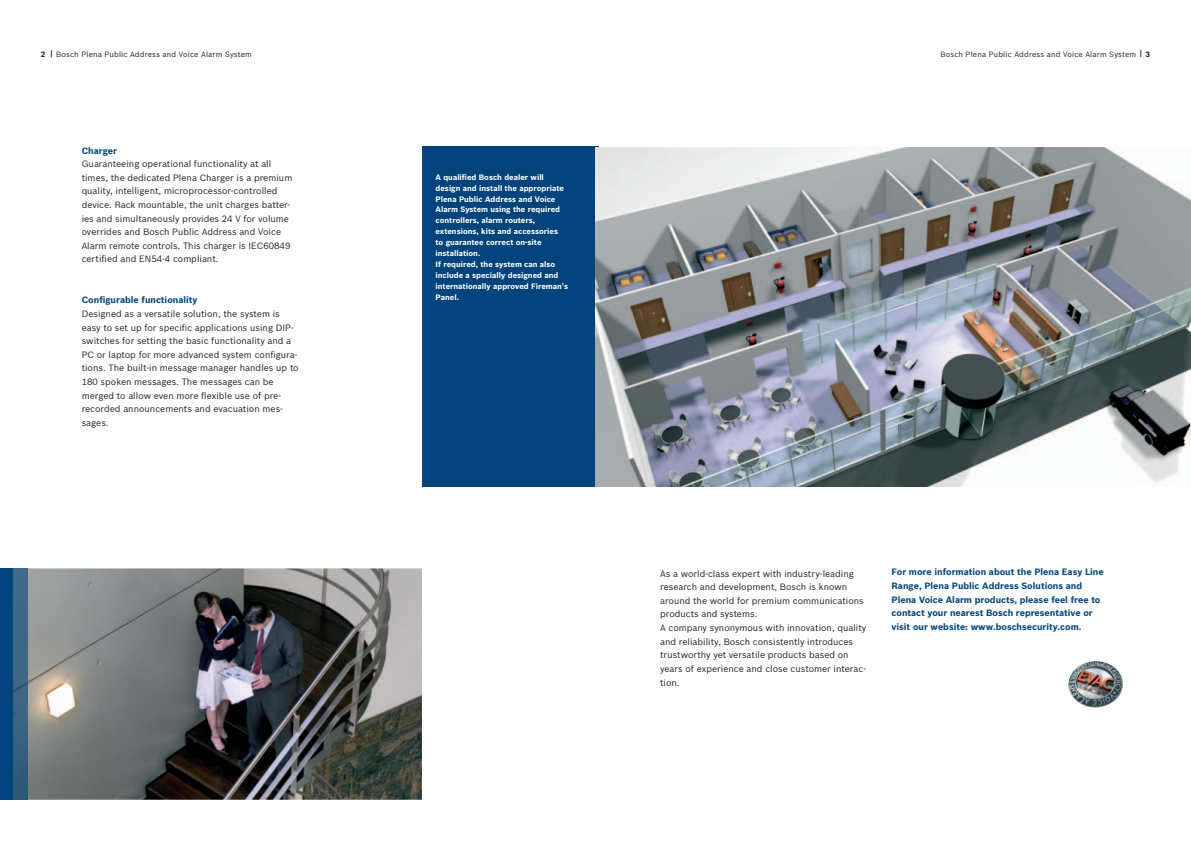
<style>
.page{position:relative;width:1191px;height:842px;background:#fff}
.page>*{position:absolute;margin:0;border:0;box-sizing:border-box;transform-origin:0 0}
.t1{font:9px/13.6px "Bosch Sans";color:#231f20}
.t2{font:700 9px/13.6px "Bosch Sans";color:#00447b}
.t3{font:700 7.7px/10.9px "Bosch Sans";color:#fff}
.t4{font:7.5px "Bosch Sans";letter-spacing:.02em;color:#231f20}
.s1{font-weight:700}
</style>
<div class="page">
<div style="left:422px;top:147px;width:176px;height:340px;background:#00447b"></div>
<img style="left:595px;top:147px;width:596px;height:340px">
<img style="left:27px;top:568px;width:395px;height:232px">
<div style="left:0;top:568px;width:14px;height:232px;background:#00447b"></div>
<img style="left:14px;top:568px;width:13px;height:232px">
<img style="left:1068px;top:661px;width:55px;height:47px">
<p class="t4" style="left:41px;top:51px;width:212px"><span class="s1">2 |</span> Bosch Plena Public Address and Voice Alarm System</p>
<p class="t4" style="left:940px;top:51px;width:211px">Bosch Plena Public Address and Voice Alarm System <span class="s1">| 3</span></p>
<p class="t2" style="left:82px;top:144px;width:37px">Charger</p>
<p class="t1" style="left:82px;top:158px;width:212px">Guaranteeing operational functionality at all times, the dedicated Plena Charger is a premium quality, intelligent, microprocessor-controlled device. Rack mountable, the unit charges batter&shy;ies and simultaneously provides 24 V for volume overrides and Bosch Public Address and Voice Alarm remote controls. This charger is IEC60849 certified and EN54-4 compliant.</p>
<p class="t2" style="left:82px;top:294px;width:117px">Configurable functionality</p>
<p class="t1" style="left:82px;top:308px;width:218px">Designed as a versatile solution, the system is easy to set up for specific applications using DIP&shy;switches for setting the basic functionality and a PC or laptop for more advanced system configura&shy;tions. The built-in message manager handles up to 180 spoken messages. The messages can be merged to allow even more flexible use of pre&shy;recorded announcements and evacuation mes&shy;sages.</p>
<p class="t3" style="left:435px;top:172px;width:134px">A qualified Bosch dealer will design and install the appropriate<br>Plena Public Address and Voice<br>Alarm System using the required controllers, alarm routers, extensions, kits and accessories<br>to guarantee correct on-site installation.<br>If required, the system can also include a specially designed and internationally approved Fireman’s<br>Panel.</p>
<p class="t1" style="left:660px;top:567px;width:208px">As a world-class expert with industry-leading research and development, Bosch is known around the world for premium communications products and systems.<br>A company synonymous with innovation, quality and reliability, Bosch consistently introduces trustworthy yet versatile products based on years of experience and close customer interac&shy;tion.</p>
<p class="t2" style="left:891px;top:566px;width:214px">For more information about the Plena Easy Line Range, Plena Public Address Solutions and Plena Voice Alarm products, please feel free to contact your nearest Bosch representative or visit our website: www.boschsecurity.com.</p>
</div>
